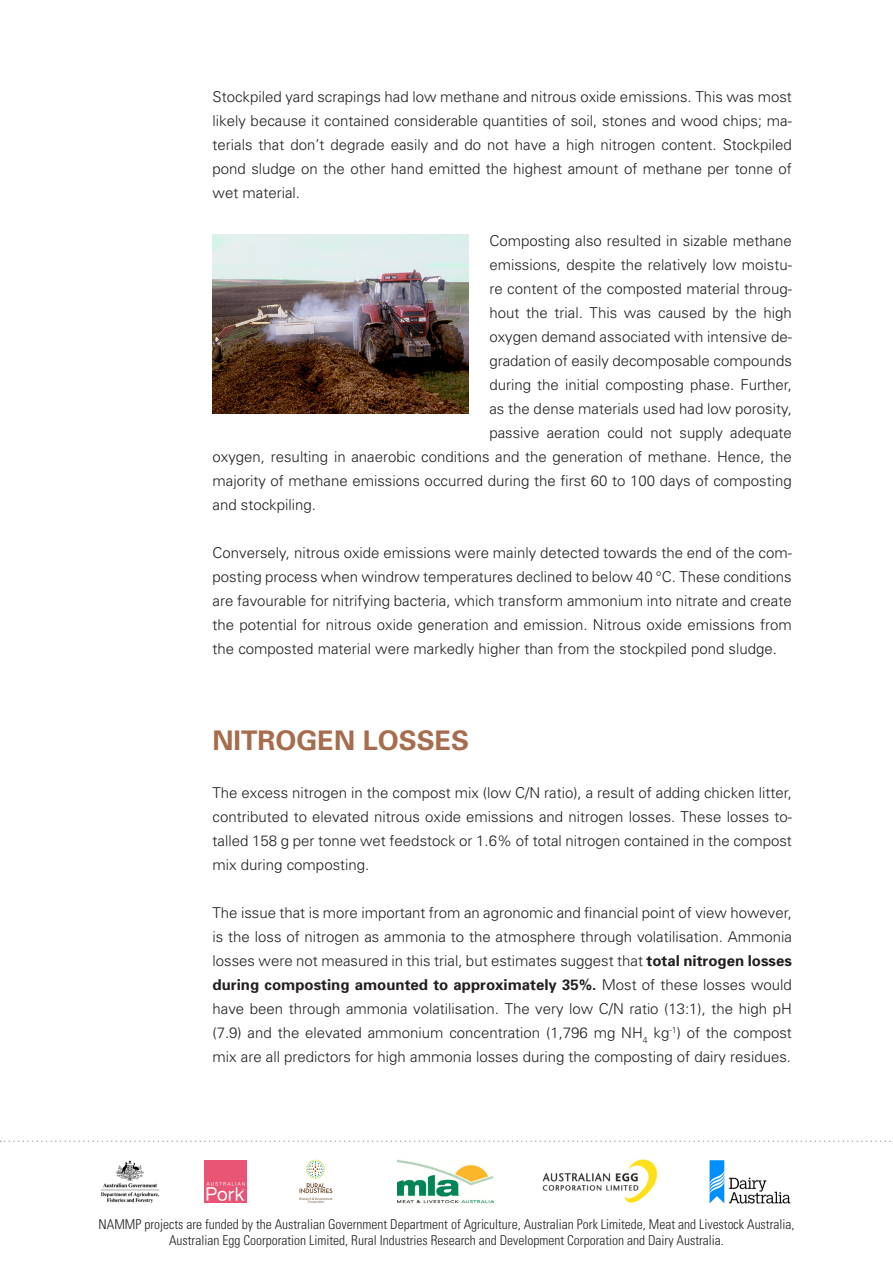
<style>
.page{position:relative;width:893px;height:1263px;background:#fff}
.page>*{position:absolute;margin:0;border:0;box-sizing:border-box;transform-origin:0 0}
.t1{font:700 27px "Univers";color:#a66c4d}
.t2{font:300 15px/24px "Univers";color:#231f20;text-align:justify}
.t3{font:300 condensed 13.5px "Univers";color:#231f20}
.s1{font-weight:700}
</style>
<div class="page">
<svg style="left:0;top:1140px;width:893px;height:2px"></svg>
<img style="left:101px;top:1160px;width:58px;height:43px">
<img style="left:205px;top:1160px;width:42px;height:42px">
<img style="left:299px;top:1159px;width:34px;height:45px">
<img style="left:398px;top:1160px;width:95px;height:44px">
<img style="left:542px;top:1159px;width:116px;height:44px">
<img style="left:709px;top:1160px;width:82px;height:44px">
<img style="left:213px;top:234px;width:255px;height:180px">
<p class="t2" style="left:213px;top:84px;width:581px">Stockpiled yard scrapings had low methane and nitrous oxide emissions. This was most likely because it contained considerable quantities of soil, stones and wood chips; ma&shy;terials that don’t degrade easily and do not have a high nitrogen content. Stockpiled pond sludge on the other hand emitted the highest amount of methane per tonne of wet material.</p>
<p class="t2" style="left:489px;top:228px;width:304px">Composting also resulted in sizable methane</p>
<p class="t2" style="left:489px;top:252px;width:304px">emissions, despite the relatively low moistu-</p>
<p class="t2" style="left:489px;top:276px;width:304px">re content of the composted material throug-</p>
<p class="t2" style="left:489px;top:300px;width:304px">hout the trial. This was caused by the high</p>
<p class="t2" style="left:489px;top:324px;width:304px">oxygen demand associated with intensive de-</p>
<p class="t2" style="left:489px;top:348px;width:304px">gradation of easily decomposable compounds</p>
<p class="t2" style="left:489px;top:372px;width:304px">during the initial composting phase. Further,</p>
<p class="t2" style="left:489px;top:396px;width:304px">as the dense materials used had low porosity,</p>
<p class="t2" style="left:489px;top:420px;width:304px">passive aeration could not supply adequate</p>
<p class="t2" style="left:213px;top:444px;width:581px">oxygen, resulting in anaerobic conditions and the generation of methane. Hence, the</p>
<p class="t2" style="left:213px;top:468px;width:581px">majority of methane emissions occurred during the first 60 to 100 days of composting</p>
<p class="t2" style="left:213px;top:492px;width:105px">and stockpiling.</p>
<p class="t2" style="left:213px;top:540px;width:581px">Conversely, nitrous oxide emissions were mainly detected towards the end of the com&shy;posting process when windrow temperatures declined to below 40 °C. These conditions are favourable for nitrifying bacteria, which transform ammonium into nitrate and create the potential for nitrous oxide generation and emission. Nitrous oxide emissions from the composted material were markedly higher than from the stockpiled pond sludge.</p>
<p class="t1" style="left:213px;top:724px;width:258px">NITROGEN LOSSES</p>
<p class="t2" style="left:213px;top:780px;width:581px">The excess nitrogen in the compost mix (low C/N ratio), a result of adding chicken litter, contributed to elevated nitrous oxide emissions and nitrogen losses. These losses to&shy;talled 158 g per tonne wet feedstock or 1.6% of total nitrogen contained in the compost mix during composting.</p>
<p class="t2" style="left:213px;top:900px;width:581px">The issue that is more important from an agronomic and financial point of view however, is the loss of nitrogen as ammonia to the atmosphere through volatilisation. Ammonia losses were not measured in this trial, but estimates suggest that <span class="s1">total nitrogen losses during composting amounted to approximately 35%.</span> Most of these losses would have been through ammonia volatilisation. The very low C/N ratio (13:1), the high pH (7.9) and the elevated ammonium concentration (1,796 mg NH<sub>4</sub> kg<sup>-1</sup>) of the compost mix are all predictors for high ammonia losses during the composting of dairy residues.</p>
<p class="t3" style="left:99px;top:1216px;width:697px">NAMMP projects are funded by the Australian Government Department of Agriculture, Australian Pork Limitede, Meat and Livestock Australia,</p>
<p class="t3" style="left:169px;top:1232px;width:556px">Australian Egg Coorporation Limited, Rural Industries Research and Development Corporation and Dairy Australia.</p>
</div>
